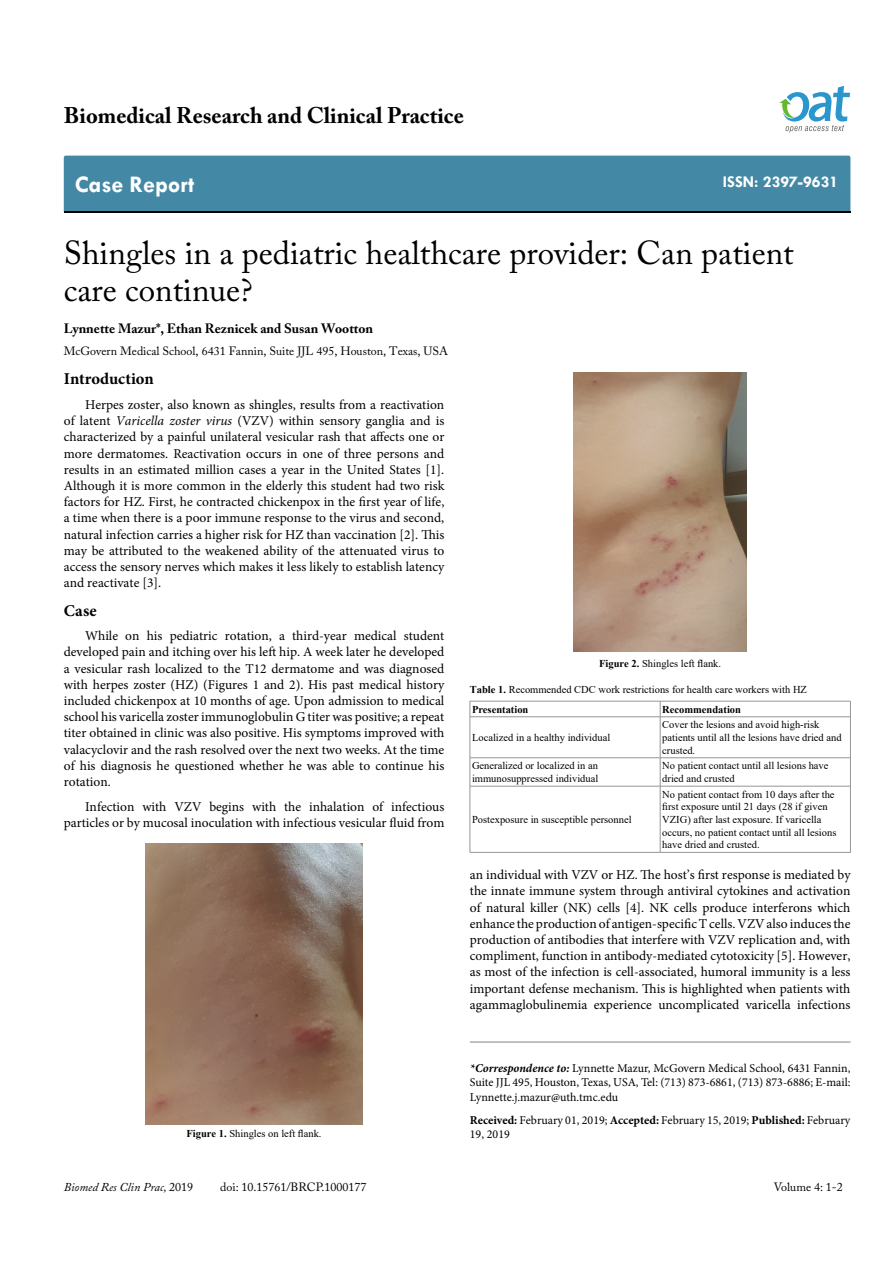
<style>
.page{position:relative;width:893px;height:1263px;background:#fff}
.page>*{position:absolute;margin:0;border:0;box-sizing:border-box;transform-origin:0 0}
.t1{font:33px/37.5px "Adobe Caslon Pro";color:#000}
.t2{font:700 24px "Tw Cen";color:#fff}
.t3{font:700 22.5px "Adobe Caslon Pro";color:#000}
.t4{font:700 16.5px "Minion Pro";letter-spacing:.005em;color:#000}
.t5{font:700 16.5px "Tw Cen";color:#fff}
.t6{font:13.5px/16.2px "Minion Pro";color:#000;text-align:justify}
.t7{font:700 13.5px "Adobe Caslon Pro";color:#000}
.t8{font:12px/14.4px "Minion Pro";color:#000;text-align:justify}
.t9{font:12px "Adobe Caslon Pro";color:#000}
.t10{font:italic 12px "Adobe Caslon Pro";color:#000}
.t11{font:10.5px/12.6px "Times New Roman";color:#000}
.t12{font:700 10.5px "Times New Roman";color:#000}
.s1{font-style:italic}
.s2{font-weight:700}
.s3{font-weight:700;font-style:italic}
.s4{font-style:normal}
</style>
<div class="page">
<div style="left:64px;top:156px;width:786px;height:56px;background:#4389a5"></div>
<svg style="left:779px;top:86px;width:71px;height:47px"></svg>
<hr style="left:470px;top:1042px;width:380px;height:1px;background:#808285">
<img style="left:145px;top:844px;width:218px;height:281px">
<img style="left:574px;top:372px;width:172px;height:279px">
<hr style="left:470px;top:701px;width:190px;height:1px;background:#939598">
<svg style="left:470px;top:701px;width:1px;height:15px"></svg>
<hr style="left:660px;top:701px;width:190px;height:1px;background:#939598">
<svg style="left:660px;top:701px;width:1px;height:15px"></svg>
<svg style="left:850px;top:701px;width:1px;height:16px"></svg>
<hr style="left:470px;top:716px;width:190px;height:1px;background:#939598">
<hr style="left:470px;top:717px;width:1px;height:41px;background:#939598">
<hr style="left:660px;top:716px;width:190px;height:1px;background:#939598">
<hr style="left:660px;top:717px;width:1px;height:41px;background:#939598">
<hr style="left:850px;top:717px;width:1px;height:41px;background:#939598">
<hr style="left:470px;top:757px;width:190px;height:1px;background:#939598">
<svg style="left:470px;top:758px;width:1px;height:28px"></svg>
<hr style="left:660px;top:757px;width:190px;height:1px;background:#939598">
<svg style="left:660px;top:758px;width:1px;height:28px"></svg>
<svg style="left:850px;top:758px;width:1px;height:28px"></svg>
<hr style="left:470px;top:786px;width:190px;height:1px;background:#939598">
<hr style="left:470px;top:786px;width:1px;height:66px;background:#939598">
<hr style="left:660px;top:786px;width:190px;height:1px;background:#939598">
<hr style="left:660px;top:786px;width:1px;height:66px;background:#939598">
<hr style="left:850px;top:786px;width:1px;height:66px;background:#939598">
<hr style="left:470px;top:852px;width:190px;height:1px;background:#939598">
<hr style="left:660px;top:852px;width:190px;height:1px;background:#939598">
<h3 class="t3" style="left:64px;top:102px;width:401px">Biomedical Research and Clinical Practice</h3>
<h2 class="t2" style="left:75px;top:170px;width:121px">Case Report</h2>
<p class="t5" style="left:723px;top:172px;width:117px">ISSN: 2397-9631</p>
<h1 class="t1" style="left:64px;top:233px;width:731px">Shingles in a pediatric healthcare provider: Can patient care continue?</h1>
<p class="t7" style="left:64px;top:320px;width:311px">Lynnette Mazur*, Ethan Reznicek and Susan Wootton</p>
<p class="t9" style="left:64px;top:344px;width:386px">McGovern Medical School, 6431 Fannin, Suite JJL 495, Houston, Texas, USA</p>
<p class="t4" style="left:64px;top:367px;width:91px">Introduction</p>
<p class="t6" style="left:64px;top:397px;width:382px;text-indent:21px">Herpes zoster, also known as shingles, results from a reactivation of latent <span class="s1">Varicella zoster virus</span> (VZV) within sensory ganglia and is characterized by a painful unilateral vesicular rash that affects one or more dermatomes. Reactivation occurs in one of three persons and results in an estimated million cases a year in the United States [1].<br>Although it is more common in the elderly this student had two risk factors for HZ. First, he contracted chickenpox in the first year of life, a time when there is a poor immune response to the virus and second, natural infection carries a higher risk for HZ than vaccination [2]. This may be attributed to the weakened ability of the attenuated virus to access the sensory nerves which makes it less likely to establish latency and reactivate [3].</p>
<p class="t4" style="left:64px;top:599px;width:34px">Case</p>
<p class="t6" style="left:64px;top:628px;width:382px;text-indent:21px">While on his pediatric rotation, a third-year medical student developed pain and itching over his left hip. A week later he developed a vesicular rash localized to the T12 dermatome and was diagnosed with herpes zoster (HZ) (Figures 1 and 2). His past medical history included chickenpox at 10 months of age. Upon admission to medical school his varicella zoster immunoglobulin G titer was positive; a repeat titer obtained in clinic was also positive. His symptoms improved with valacyclovir and the rash resolved over the next two weeks. At the time of his diagnosis he questioned whether he was able to continue his rotation.</p>
<p class="t6" style="left:64px;top:798px;width:382px;text-align:right">Infection with VZV begins with the inhalation of infectious particles or by mucosal inoculation with infectious vesicular fluid from</p>
<p class="t11" style="left:187px;top:1127px;width:137px"><span class="s2">Figure 1.</span> Shingles on left flank.</p>
<p class="t11" style="left:599px;top:657px;width:123px"><span class="s2">Figure 2.</span> Shingles left flank.</p>
<p class="t11" style="left:470px;top:682px;width:339px"><span class="s2">Table 1.</span> Recommended CDC work restrictions for health care workers with HZ</p>
<p class="t12" style="left:472px;top:701px;width:58px">Presentation</p>
<p class="t12" style="left:662px;top:701px;width:80px">Recommendation</p>
<p class="t11" style="left:472px;top:731px;width:140px">Localized in a healthy individual</p>
<p class="t11" style="left:662px;top:718px;width:181px">Cover the lesions and avoid high-risk patients until all the lesions have dried and crusted.</p>
<p class="t11" style="left:472px;top:759px;width:128px">Generalized or localized in an immunosuppressed individual</p>
<p class="t11" style="left:662px;top:759px;width:168px">No patient contact until all lesions have dried and crusted</p>
<p class="t11" style="left:472px;top:813px;width:161px">Postexposure in susceptible personnel</p>
<p class="t11" style="left:662px;top:787px;width:176px">No patient contact from 10 days after the first exposure until 21 days (28 if given VZIG) after last exposure. If varicella occurs, no patient contact until all lesions have dried and crusted.</p>
<p class="t6" style="left:470px;top:867px;width:382px">an individual with VZV or HZ. The host’s first response is mediated by the innate immune system through antiviral cytokines and activation of natural killer (NK) cells [4]. NK cells produce interferons which enhance the production of antigen-specific T cells. VZV also induces the production of antibodies that interfere with VZV replication and, with compliment, function in antibody-mediated cytotoxicity [5]. However, as most of the infection is cell-associated, humoral immunity is a less important defense mechanism. This is highlighted when patients with agammaglobulinemia experience uncomplicated varicella infections</p>
<p class="t8" style="left:470px;top:1061px;width:382px"><span class="s3">*Correspondence to:</span> Lynnette Mazur, McGovern Medical School, 6431 Fannin, Suite JJL 495, Houston, Texas, USA, Tel: (713) 873-6861, (713) 873-6886; E-mail:<br>Lynnette.j.mazur@uth.tmc.edu</p>
<p class="t8" style="left:470px;top:1113px;width:382px"><span class="s2">Received:</span> February 01, 2019; <span class="s2">Accepted:</span> February 15, 2019; <span class="s2">Published:</span> February<br>19, 2019</p>
<p class="t10" style="left:64px;top:1180px;width:131px">Biomed Res Clin Prac, <span class="s4">2019</span></p>
<p class="t9" style="left:220px;top:1180px;width:148px">doi: 10.15761/BRCP.1000177</p>
<p class="t9" style="left:774px;top:1180px;width:71px">Volume 4: 1-2</p>
</div>
